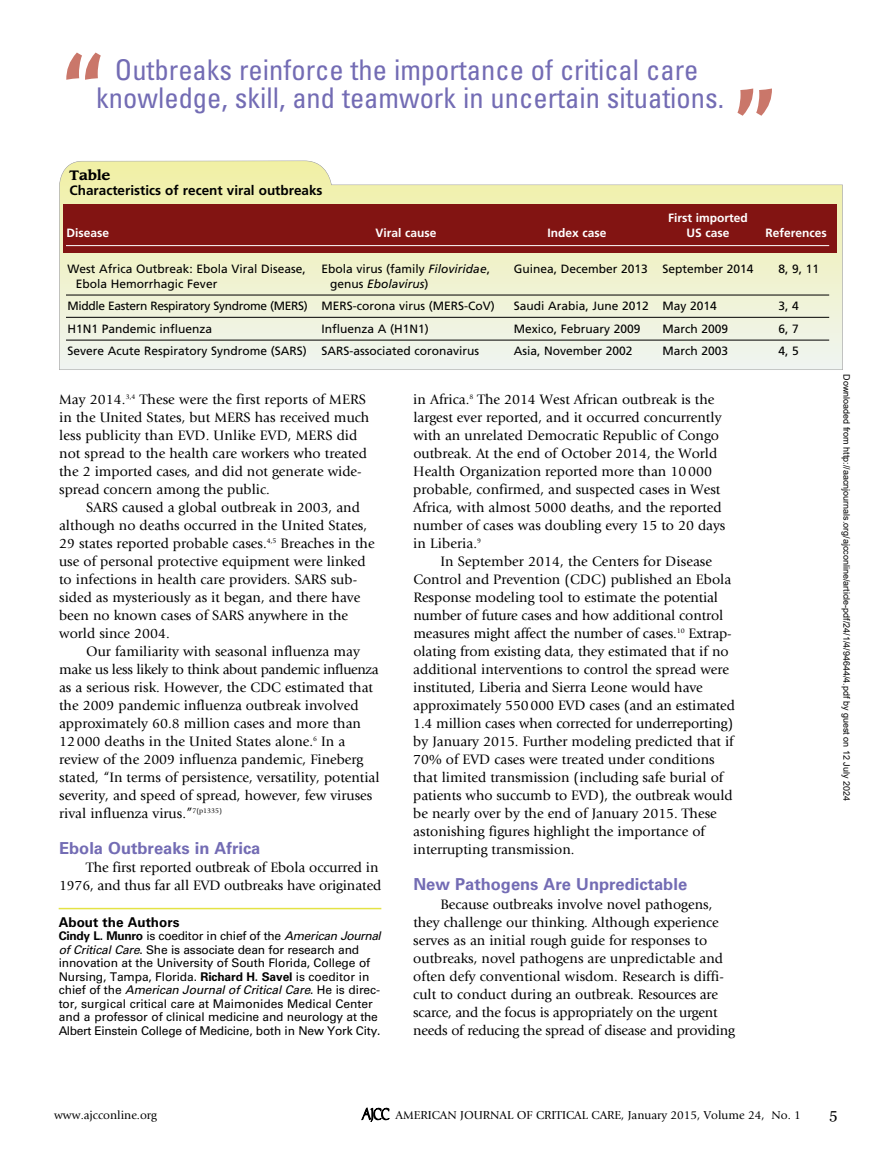
<style>
.page{position:relative;width:878px;height:1175px;background:#fff}
.page>*{position:absolute;margin:0;border:0;box-sizing:border-box;transform-origin:0 0}
.t1{font:700 72px "Leawood Std";color:#ca776a}
.t2{font:condensed 28.5px "Univers LT Std";color:#736cb4}
.t3{font:700 16.5px "Univers LT Std";color:#736cb4}
.t4{font:15px "Georgia";color:#000}
.t5{font:14.25px/18px "Giovanni Std";color:#000}
.t6{font:700 13.5px "Frutiger LT Std";color:#000}
.t7{font:700 13.5px "Univers LT Std";color:#000}
.t8{font:700 13.5px "Leawood Std";color:#000}
.t9{font:12px/22.5px "Frutiger LT Std";color:#000}
.t10{font:12px/13.5px "Univers LT Std";letter-spacing:-.01em;color:#000}
.t11{font:12px "Giovanni Std";color:#000}
.t12{font:700 12px "Frutiger LT Std";color:#fff}
.t13{font:9px "Arial";color:#000}
.s1{font-style:italic}
.s2{font-weight:700}
.s3{font-family:"Publius";font-size:13.5px}
</style>
<div class="page">
<hr style="left:59px;top:907px;width:322px;height:2px;background:#e4e245">
<svg style="left:59px;top:160px;width:783px;height:210px;background:#eef0d4"></svg>
<div style="left:64px;top:204px;width:772px;height:48px;background:#821412"></div>
<hr style="left:66px;top:245px;width:763px;height:1px;background:#fff">
<hr style="left:66px;top:295px;width:763px;height:1px;background:#000">
<hr style="left:66px;top:317px;width:763px;height:1px;background:#000">
<hr style="left:66px;top:340px;width:763px;height:1px;background:#000">
<h1 class="t1" style="left:65px;top:47px;width:37px">“</h1>
<h2 class="t2" style="left:96px;top:88px;width:629px">knowledge, skill, and teamwork in uncertain situations.</h2>
<h1 class="t1" style="left:737px;top:83px;width:37px">”</h1>
<h2 class="t2" style="left:115px;top:59px;width:585px">Outbreaks reinforce the importance of critical care</h2>
<p class="t8" style="left:70px;top:170px;width:42px">Table</p>
<p class="t6" style="left:70px;top:185px;width:254px">Characteristics of recent viral outbreaks</p>
<p class="t12" style="left:668px;top:213px;width:81px">First imported</p>
<p class="t12" style="left:67px;top:228px;width:44px">Disease</p>
<p class="t12" style="left:765px;top:228px;width:63px">References</p>
<p class="t12" style="left:375px;top:228px;width:63px">Viral cause</p>
<p class="t12" style="left:547px;top:228px;width:61px">Index case</p>
<p class="t12" style="left:686px;top:228px;width:45px">US case</p>
<p class="t9" style="left:76px;top:262px;width:231px;line-height:15px;text-indent:-9px">West Africa Outbreak: Ebola Viral Disease,<br>Ebola Hemorrhagic Fever</p>
<p class="t9" style="left:67px;top:296px;width:242px">Middle Eastern Respiratory Syndrome (MERS)<br>H1N1 Pandemic influenza<br>Severe Acute Respiratory Syndrome (SARS)</p>
<p class="t9" style="left:330px;top:262px;width:161px;line-height:15px;text-indent:-9px">Ebola virus (family <span class="s1">Filoviridae</span>, genus <span class="s1">Ebolavirus</span>)</p>
<p class="t9" style="left:321px;top:296px;width:175px">MERS-corona virus (MERS-CoV)<br>Influenza A (H1N1)<br>SARS-associated coronavirus</p>
<p class="t9" style="left:513px;top:258px;width:136px">Guinea, December 2013</p>
<p class="t9" style="left:513px;top:296px;width:137px">Saudi Arabia, June 2012<br>Mexico, February 2009<br>Asia, November 2002</p>
<p class="t9" style="left:662px;top:258px;width:93px">September 2014</p>
<p class="t9" style="left:662px;top:296px;width:67px">May 2014<br>March 2009<br>March 2003</p>
<p class="t5" style="left:59px;top:392px;width:312px">May 2014.<sup>3,4</sup> These were the first reports of MERS in the United States, but MERS has received much less publicity than EVD. Unlike EVD, MERS did not spread to the health care workers who treated the 2 imported cases, and did not generate wide&shy;spread concern among the public.</p>
<p class="t5" style="left:59px;top:500px;width:317px;text-indent:27px">SARS caused a global outbreak in 2003, and although no deaths occurred in the United States, 29 states reported probable cases.<sup>4,5</sup> Breaches in the use of personal protective equipment were linked to infections in health care providers. SARS sub&shy;sided as mysteriously as it began, and there have been no known cases of SARS anywhere in the world since 2004.</p>
<p class="t5" style="left:59px;top:644px;width:322px;text-indent:27px">Our familiarity with seasonal influenza may make us less likely to think about pandemic influenza as a serious risk. However, the CDC estimated that the 2009 pandemic influenza outbreak involved approximately 60.8 million cases and more than 12000 deaths in the United States alone.<sup>6</sup> In a review of the 2009 influenza pandemic, Fineberg stated, “In terms of persistence, versatility, potential severity, and speed of spread, however, few viruses rival influenza virus.”<sup>7(p1335)</sup></p>
<p class="t3" style="left:59px;top:842px;width:203px">Ebola Outbreaks in Africa</p>
<p class="t5" style="left:59px;top:860px;width:324px;text-align:right">The first reported outbreak of Ebola occurred in<br>1976, and thus far all EVD outbreaks have originated</p>
<p class="t7" style="left:59px;top:917px;width:122px">About the Authors</p>
<p class="t10" style="left:59px;top:930px;width:324px"><span class="s2">Cindy L. Munro</span> is coeditor in chief of the <span class="s1">American Journal of Critical Care</span>. She is associate dean for research and innovation at the University of South Florida, College of Nursing, Tampa, Florida. <span class="s2">Richard H. Savel</span> is coeditor in chief of the <span class="s1">American Journal of Critical Care</span>. He is direc&shy;tor, surgical critical care at Maimonides Medical Center and a professor of clinical medicine and neurology at the Albert Einstein College of Medicine, both in New York City.</p>
<p class="t5" style="left:413px;top:392px;width:314px">in Africa.<sup>8</sup> The 2014 West African outbreak is the largest ever reported, and it occurred concurrently with an unrelated Democratic Republic of Congo outbreak. At the end of October 2014, the World Health Organization reported more than 10000 probable, confirmed, and suspected cases in West Africa, with almost 5000 deaths, and the reported number of cases was doubling every 15 to 20 days in Liberia.<sup>9</sup></p>
<p class="t5" style="left:413px;top:554px;width:323px;text-indent:27px">In September 2014, the Centers for Disease Control and Prevention (CDC) published an Ebola Response modeling tool to estimate the potential number of future cases and how additional control measures might affect the number of cases.<sup>10</sup> Extrap&shy;olating from existing data, they estimated that if no additional interventions to control the spread were instituted, Liberia and Sierra Leone would have approximately 550000 EVD cases (and an estimated 1.4 million cases when corrected for underreporting) by January 2015. Further modeling predicted that if 70% of EVD cases were treated under conditions that limited transmission (including safe burial of patients who succumb to EVD), the outbreak would be nearly over by the end of January 2015. These astonishing figures highlight the importance of interrupting transmission.</p>
<p class="t3" style="left:413px;top:878px;width:275px">New Pathogens Are Unpredictable</p>
<p class="t5" style="left:413px;top:896px;width:323px;text-indent:27px">Because outbreaks involve novel pathogens, they challenge our thinking. Although experience serves as an initial rough guide for responses to outbreaks, novel pathogens are unpredictable and often defy conventional wisdom. Research is diffi&shy;cult to conduct during an outbreak. Resources are scarce, and the focus is appropriately on the urgent needs of reducing the spread of disease and providing</p>
<p class="t9" style="left:778px;top:258px;width:42px">8, 9, 11</p>
<p class="t9" style="left:778px;top:296px;width:22px;text-align:justify">3, 4<br>6, 7<br>4, 5</p>
<p class="t13" style="left:850px;top:374px;width:428px;rotate:90deg">Downloaded from http://aacnjournals.org/ajcconline/article-pdf/24/1/4/94644/4.pdf by guest on 12 July 2024</p>
<p class="t11" style="left:54px;top:1110px;width:104px">www.ajcconline.org</p>
<p class="t11" style="left:362px;top:1110px;width:440px"><span class="s3">AJCC</span> AMERICAN JOURNAL OF CRITICAL CARE, January 2015, Volume 24, No. 1</p>
<p class="t4" style="left:829px;top:1105px;width:9px">5</p>
</div>
